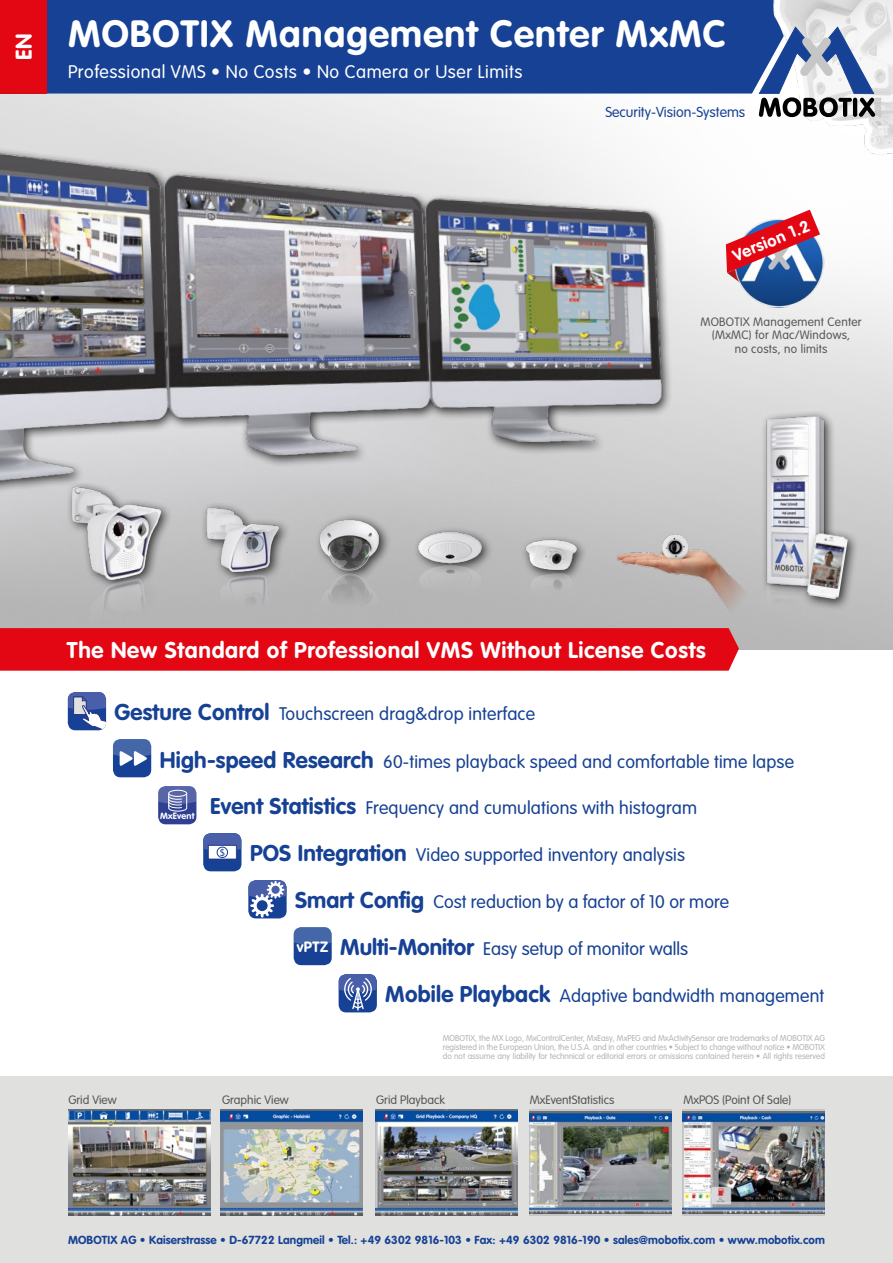
<style>
.page{position:relative;width:893px;height:1263px;background:#fff}
.page>*{position:absolute;margin:0;border:0;box-sizing:border-box;transform-origin:0 0}
.TitleProduct{font:700 37.5px "VAG Rounded LT Pro";letter-spacing:.03em;color:#fff}
.Headline{font:700 22.5px "VAG Rounded LT Pro";letter-spacing:.03em;color:#fff}
.BulletPoint_Front{font:300 18px "VAG Rounded LT Pro";letter-spacing:.01em;color:#164194}
.TitleProductSubline{font:300 18px "VAG Rounded LT Pro";letter-spacing:.03em;color:#fff}
.TitleProduct-2{font:700 16.5px "VAG Rounded LT Pro";color:#fff}
.t1{font:700 14.7px "VAG Rounded LT Pro";color:#fff}
.t2{font:300 14.25px "VAG Rounded LT Pro";color:#164194}
.TextBU{font:300 12px "VAG Rounded LT Pro";color:#575756}
.TextPicNotes{font:300 12px/13.5px "VAG Rounded LT Pro";letter-spacing:.02em;color:#575756;text-align:center}
.t3{font:700 11.55px "VAG Rounded LT Pro";letter-spacing:.01em;color:#164194}
.t4{font:300 9.6px "VAG Rounded LT Pro";color:#164194}
.t5{font:700 9px "VAG Rounded LT Pro";letter-spacing:.025em;color:#fff}
.TitleFussZeileBrief{font:300 8.4px/9px "VAG Rounded LT Pro";color:#b3b2b2;text-align:justify}
.s1{font-weight:700;font-size:22.5px}
</style>
<div class="page">
<div style="left:0;top:1076px;width:893px;height:187px;background:#e0e0df"></div>
<img style="left:784px;top:0;width:109px;height:94px">
<div style="left:47px;top:0;width:737px;height:94px;background:#164194"></div>
<svg style="left:759px;top:27px;width:122px;height:67px"></svg>
<div style="left:0;top:0;width:47px;height:94px;background:#e30613"></div>
<img style="left:0;top:94px;width:893px;height:555px">
<svg style="left:248px;top:880px;width:39px;height:38px"></svg>
<div style="left:113px;top:739px;width:38px;height:38px;background:#164194;border-radius:8px"></div>
<svg style="left:113px;top:739px;width:38px;height:27px"></svg>
<div style="left:203px;top:833px;width:38px;height:38px;background:#164194;border-radius:8px"></div>
<svg style="left:203px;top:833px;width:38px;height:18px"></svg>
<div style="left:208px;top:845px;width:28px;height:14px;background:#fff"></div>
<div style="left:208px;top:845px;width:29px;height:14px;border:1px solid #283583"></div>
<div style="left:217px;top:847px;width:11px;height:11px;border:1px solid #164194;border-radius:50%"></div>
<div style="left:339px;top:974px;width:38px;height:38px;background:#164194;border-radius:8px"></div>
<svg style="left:339px;top:974px;width:38px;height:36px"></svg>
<svg style="left:68px;top:692px;width:38px;height:38px"></svg>
<div style="left:294px;top:927px;width:38px;height:38px;background:#164194;border-radius:8px"></div>
<svg style="left:294px;top:927px;width:38px;height:18px"></svg>
<div style="left:158px;top:786px;width:38px;height:38px;background:#2f4093;border-radius:8px"></div>
<svg style="left:158px;top:786px;width:38px;height:26px"></svg>
<img style="left:68px;top:1109px;width:142px;height:106px">
<img style="left:375px;top:1109px;width:143px;height:106px">
<img style="left:220px;top:1109px;width:143px;height:106px">
<div style="left:683px;top:1109px;width:142px;height:106px;background:#c6c6c6"></div>
<img style="left:683px;top:1111px;width:142px;height:103px">
<svg style="left:529px;top:1109px;width:142px;height:106px"></svg>
<img style="left:529px;top:1111px;width:142px;height:102px">
<svg style="left:0;top:627px;width:740px;height:44px;background:#e20d1a"></svg>
<img style="left:0;top:134px;width:747px;height:379px">
<div style="left:65px;top:483px;width:108px;height:108px;background:#000;opacity:.75"></div>
<img style="left:67px;top:484px;width:99px;height:69px">
<div style="left:68px;top:577px;width:110px;height:83px;background:#000;opacity:.28"></div>
<img style="left:65px;top:553px;width:101px;height:102px">
<img style="left:198px;top:500px;width:99px;height:81px">
<img style="left:198px;top:552px;width:97px;height:81px">
<img style="left:314px;top:513px;width:77px;height:67px">
<img style="left:315px;top:573px;width:77px;height:42px">
<div style="left:414px;top:526px;width:79px;height:49px;background:#b9b9ba"></div>
<img style="left:414px;top:521px;width:74px;height:42px">
<img style="left:416px;top:563px;width:72px;height:37px">
<div style="left:520px;top:535px;width:68px;height:47px;background:#bbbbbc"></div>
<img style="left:522px;top:538px;width:59px;height:67px">
<img style="left:616px;top:534px;width:141px;height:89px">
<div style="left:760px;top:409px;width:76px;height:188px;background:#000;opacity:.75"></div>
<img style="left:764px;top:413px;width:70px;height:185px">
<img style="left:765px;top:571px;width:70px;height:43px">
<div style="left:801px;top:527px;width:58px;height:84px;background:#000;opacity:.75"></div>
<img style="left:807px;top:532px;width:41px;height:67px">
<img style="left:734px;top:218px;width:90px;height:89px">
<svg style="left:726px;top:210px;width:94px;height:74px"></svg>
<p class="Headline" style="left:10px;top:60px;width:27px;rotate:-90deg">EN</p>
<p class="TitleProduct" style="left:68px;top:10px;width:659px">MOBOTIX Management Center MxMC</p>
<p class="TitleProductSubline" style="left:68px;top:62px;width:456px">Professional VMS • No Costs • No Camera or User Limits</p>
<p class="t2" style="left:605px;top:104px;width:141px">Security-Vision-Systems</p>
<p class="TitleProduct-2" style="left:730px;top:246px;width:83px;rotate:-22deg">Version 1.2</p>
<p class="TextPicNotes" style="left:701px;top:315px;width:163px">MOBOTIX Management Center (MxMC) for Mac/Windows,<br>no costs, no limits</p>
<p class="Headline" style="left:67px;top:636px;width:640px">The New Standard of Professional VMS Without License Costs</p>
<p class="BulletPoint_Front" style="left:114px;top:703px;width:422px"><span class="s1">Gesture Control</span> Touchscreen drag&amp;drop interface</p>
<p class="BulletPoint_Front" style="left:160px;top:751px;width:636px"><span class="s1">High-speed Research</span> 60-times playback speed and comfortable time lapse</p>
<p class="t5" style="left:160px;top:811px;width:36px">MxEvent</p>
<p class="BulletPoint_Front" style="left:210px;top:797px;width:488px"><span class="s1">Event Statistics</span> Frequency and cumulations with histogram</p>
<p class="t4" style="left:220px;top:847px;width:6px">$</p>
<p class="BulletPoint_Front" style="left:250px;top:845px;width:436px"><span class="s1">POS Integration</span> Video supported inventory analysis</p>
<p class="BulletPoint_Front" style="left:295px;top:891px;width:435px"><span class="s1">Smart Config</span> Cost reduction by a factor of 10 or more</p>
<p class="t1" style="left:297px;top:937px;width:33px">vPTZ</p>
<p class="BulletPoint_Front" style="left:340px;top:938px;width:349px"><span class="s1">Multi-Monitor</span> Easy setup of monitor walls</p>
<p class="BulletPoint_Front" style="left:385px;top:985px;width:440px"><span class="s1">Mobile Playback</span> Adaptive bandwidth management</p>
<p class="TitleFussZeileBrief" style="left:443px;top:1034px;width:384px">MOBOTIX, the MX Logo, MxControlCenter, MxEasy, MxPEG and MxActivitySensor are trademarks of MOBOTIX AG registered in the European Union, the U.S.A. and in other countries • Subject to change without notice • MOBOTIX do not assume any liability for technnical or editorial errors or omissions contained herein • All rights reserved</p>
<p class="TextBU" style="left:68px;top:1092px;width:50px">Grid View</p>
<p class="TextBU" style="left:222px;top:1092px;width:68px">Graphic View</p>
<p class="TextBU" style="left:376px;top:1092px;width:70px">Grid Playback</p>
<p class="TextBU" style="left:530px;top:1092px;width:86px">MxEventStatistics</p>
<p class="TextBU" style="left:683px;top:1092px;width:109px">MxPOS (Point Of Sale)</p>
<p class="t3" style="left:68px;top:1232px;width:758px">MOBOTIX AG • Kaiserstrasse • D-67722 Langmeil • Tel.: +49 6302 9816-103 • Fax: +49 6302 9816-190 • sales@mobotix.com • www.mobotix.com</p>
</div>
